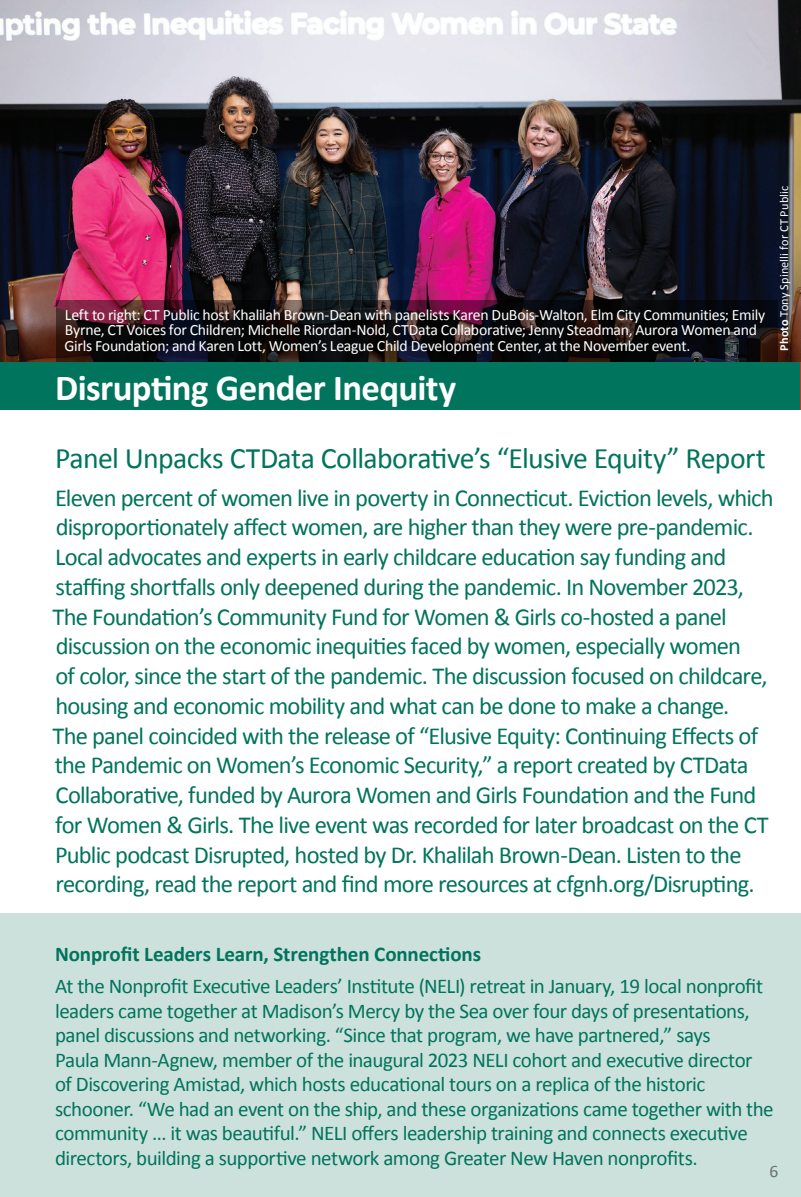
<style>
.page{position:relative;width:801px;height:1197px;background:#fff}
.page>*{position:absolute;margin:0;border:0;box-sizing:border-box;transform-origin:0 0}
.Headline_-_Secondary{font:700 36.75px "Calibri";letter-spacing:-.015em;color:#fff}
.Subhead_-_Secondary{font:29.75px "Calibri";letter-spacing:-.025em;color:#00745c}
.Body_Copy_-_All{font:24.5px/29.8px "Calibri";letter-spacing:-.035em;color:#00745c}
.Sidebar_-_Body{font:21px/24.5px "Calibri";letter-spacing:-.025em;color:#00745c}
.Sidebar_-_Header{font:700 21px "Calibri";letter-spacing:-.005em;color:#00745c}
.t1{font:17.5px "Calibri";color:#6c6d70}
.Photo_Caption{font:15.75px/15.8px "Calibri";letter-spacing:-.02em;color:#fff}
.Photo_Caption-2{font:12.25px "Calibri";letter-spacing:.015em;color:#fff}
.s1{font-weight:700}
</style>
<div class="page">
<img style="left:0;top:0;width:800px;height:362px">
<div style="left:0;top:914px;width:800px;height:283px;background:#cde1dc"></div>
<svg style="left:56px;top:300px;width:721px;height:62px;background:#180f14"></svg>
<div style="left:0;top:362px;width:800px;height:48px;background:#00745c"></div>
<hr style="left:800px;top:362px;width:1px;height:48px;background:#bd3a25">
<p class="Photo_Caption" style="left:64px;top:307px;width:701px">Left to right: CT Public host Khalilah Brown-Dean with panelists Karen DuBois-Walton, Elm City Communities; Emily<br>Byrne, CT Voices for Children; Michelle Riordan-Nold, CTData Collaborative; Jenny Steadman, Aurora Women and<br>Girls Foundation; and Karen Lott, Women’s League Child Development Center, at the November event.</p>
<p class="Headline_-_Secondary" style="left:55px;top:365px;width:402px">Disrupting Gender Inequity</p>
<p class="Photo_Caption-2" style="left:775px;top:351px;width:167px;rotate:-90deg"><span class="s1">Photo</span> Tony Spinelli for CT Public</p>
<p class="Subhead_-_Secondary" style="left:55px;top:439px;width:712px">Panel Unpacks CTData Collaborative’s “Elusive Equity” Report</p>
<p class="Body_Copy_-_All" style="left:52px;top:483px;width:722px">Eleven percent of women live in poverty in Connecticut. Eviction levels, which disproportionately affect women, are higher than they were pre-pandemic.<br>Local advocates and experts in early childcare education say funding and staffing shortfalls only deepened during the pandemic. In November 2023, The Foundation’s Community Fund for Women &amp; Girls co-hosted a panel discussion on the economic inequities faced by women, especially women<br>of color, since the start of the pandemic. The discussion focused on childcare, housing and economic mobility and what can be done to make a change.<br>The panel coincided with the release of “Elusive Equity: Continuing Effects of the Pandemic on Women’s Economic Security,” a report created by CTData Collaborative, funded by Aurora Women and Girls Foundation and the Fund for Women &amp; Girls. The live event was recorded for later broadcast on the CT Public podcast Disrupted, hosted by Dr. Khalilah Brown-Dean. Listen to the recording, read the report and find more resources at cfgnh.org/Disrupting.</p>
<p class="Sidebar_-_Header" style="left:55px;top:940px;width:427px">Nonprofit Leaders Learn, Strengthen Connections</p>
<p class="Sidebar_-_Body" style="left:55px;top:974px;width:719px">At the Nonprofit Executive Leaders’ Institute (NELI) retreat in January, 19 local nonprofit leaders came together at Madison’s Mercy by the Sea over four days of presentations, panel discussions and networking. “Since that program, we have partnered,” says<br>Paula Mann-Agnew, member of the inaugural 2023 NELI cohort and executive director of Discovering Amistad, which hosts educational tours on a replica of the historic schooner. “We had an event on the ship, and these organizations came together with the community … it was beautiful.” NELI offers leadership training and connects executive directors, building a supportive network among Greater New Haven nonprofits.</p>
<p class="t1" style="left:769px;top:1160px;width:10px">6</p>
</div>
